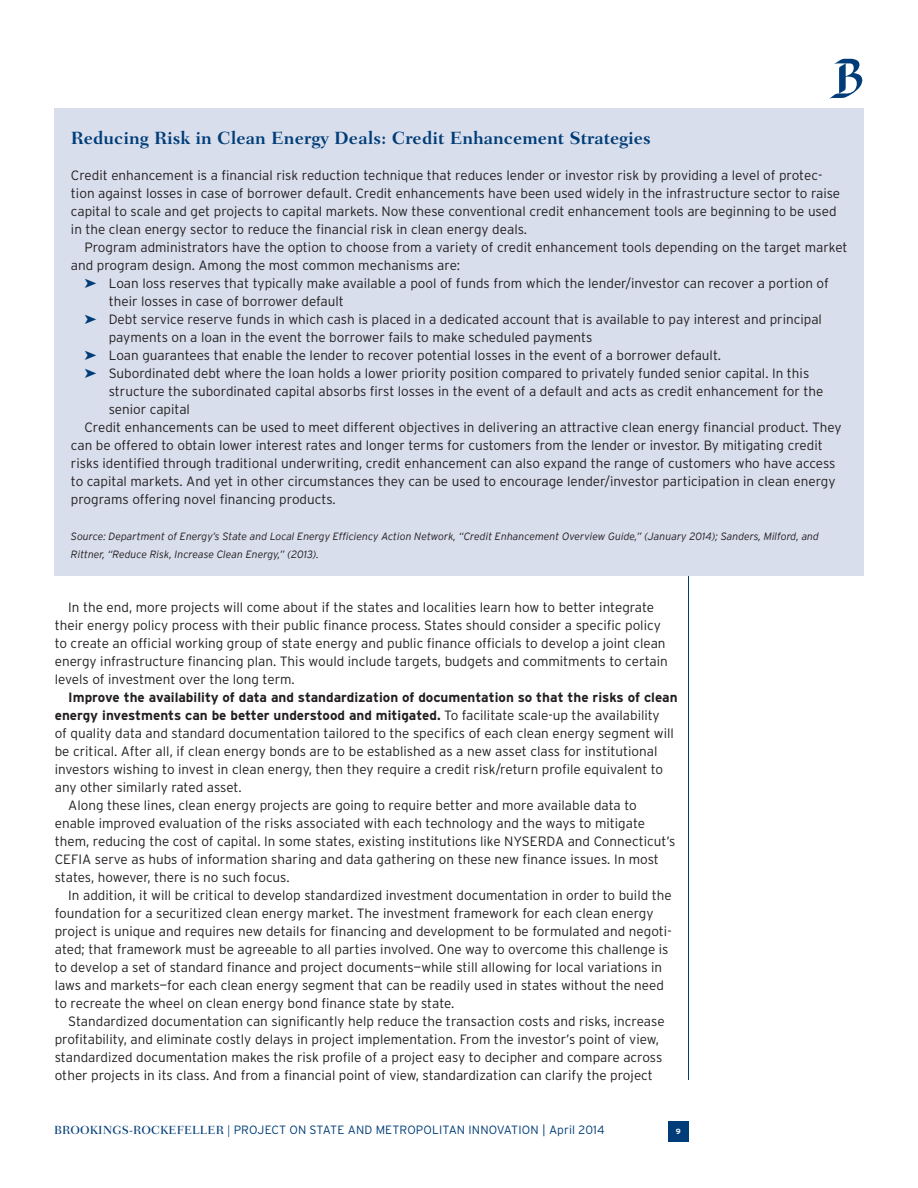
<style>
.page{position:relative;width:918px;height:1188px;background:#fff}
.page>*{position:absolute;margin:0;border:0;box-sizing:border-box;transform-origin:0 0}
.Head_Findings{font:700 18px "Fairfield LH";color:#003d78}
.Body{font:300 13.5px/18px "Interstate";color:#231f20}
.Findings_Text{font:300 13.5px/18px "Interstate";color:#231f20}
.Body_Bulleted_Sideb{font:300 13.5px/18px "Interstate";color:#231f20}
.t1{font:300 12px "Interstate";letter-spacing:.01em;color:#003d78}
.Source_copy{font:italic 300 10.5px/18px "Interstate";color:#231f20}
.t2{font:700 7.5px "Interstate";color:#fff}
.s1{color:#003d78}
.s2{font-weight:700}
.s3{font-family:"Fairfield LH";font-weight:500}
</style>
<div class="page">
<div style="left:668px;top:1121px;width:20px;height:20px;background:#003d78"></div>
<hr style="left:688px;top:108px;width:1px;height:972px;background:#003d78">
<svg style="left:829px;top:59px;width:33px;height:40px"></svg>
<div style="left:55px;top:108px;width:809px;height:468px;background:#d9deec"></div>
<p class="Head_Findings" style="left:71px;top:128px;width:581px">Reducing Risk in Clean Energy Deals: Credit Enhancement Strategies</p>
<p class="Findings_Text" style="left:71px;top:166px;width:771px">Credit enhancement is a financial risk reduction technique that reduces lender or investor risk by providing a level of protec&shy;tion against losses in case of borrower default. Credit enhancements have been used widely in the infrastructure sector to raise capital to scale and get projects to capital markets. Now these conventional credit enhancement tools are beginning to be used in the clean energy sector to reduce the financial risk in clean energy deals.</p>
<p class="Findings_Text" style="left:71px;top:238px;width:778px;text-indent:14px">Program administrators have the option to choose from a variety of credit enhancement tools depending on the target market and program design. Among the most common mechanisms are:</p>
<p class="Body_Bulleted_Sideb" style="left:109px;top:274px;width:722px;text-indent:-24px"><span class="s1">➤</span> Loan loss reserves that typically make available a pool of funds from which the lender/investor can recover a portion of their losses in case of borrower default</p>
<p class="Body_Bulleted_Sideb" style="left:109px;top:310px;width:715px;text-indent:-24px"><span class="s1">➤</span> Debt service reserve funds in which cash is placed in a dedicated account that is available to pay interest and principal payments on a loan in the event the borrower fails to make scheduled payments</p>
<p class="Body_Bulleted_Sideb" style="left:84px;top:346px;width:638px"><span class="s1">➤</span> Loan guarantees that enable the lender to recover potential losses in the event of a borrower default.</p>
<p class="Body_Bulleted_Sideb" style="left:109px;top:364px;width:716px;text-indent:-24px"><span class="s1">➤</span> Subordinated debt where the loan holds a lower priority position compared to privately funded senior capital. In this structure the subordinated capital absorbs first losses in the event of a default and acts as credit enhancement for the senior capital</p>
<p class="Findings_Text" style="left:71px;top:418px;width:772px;text-indent:14px">Credit enhancements can be used to meet different objectives in delivering an attractive clean energy financial product. They can be offered to obtain lower interest rates and longer terms for customers from the lender or investor. By mitigating credit risks identified through traditional underwriting, credit enhancement can also expand the range of customers who have access to capital markets. And yet in other circumstances they can be used to encourage lender/investor participation in clean energy programs offering novel financing products.</p>
<p class="Source_copy" style="left:71px;top:527px;width:750px">Source: Department of Energy’s State and Local Energy Efficiency Action Network, “Credit Enhancement Overview Guide,” (January 2014); Sanders, Milford, and<br>Rittner, “Reduce Risk, Increase Clean Energy,” (2013).</p>
<p class="Body" style="left:55px;top:598px;width:615px;text-indent:14px">In the end, more projects will come about if the states and localities learn how to better integrate their energy policy process with their public finance process. States should consider a specific policy to create an official working group of state energy and public finance officials to develop a joint clean energy infrastructure financing plan. This would include targets, budgets and commitments to certain levels of investment over the long term.</p>
<p class="Body" style="left:55px;top:688px;width:624px;text-indent:14px"><span class="s2">Improve the availability of data and standardization of documentation so that the risks of clean energy investments can be better understood and mitigated.</span> To facilitate scale-up the availability<br>of quality data and standard documentation tailored to the specifics of each clean energy segment will be critical. After all, if clean energy bonds are to be established as a new asset class for institutional investors wishing to invest in clean energy, then they require a credit risk/return profile equivalent to any other similarly rated asset.</p>
<p class="Body" style="left:55px;top:796px;width:622px;text-indent:14px">Along these lines, clean energy projects are going to require better and more available data to enable improved evaluation of the risks associated with each technology and the ways to mitigate them, reducing the cost of capital. In some states, existing institutions like NYSERDA and Connecticut’s CEFIA serve as hubs of information sharing and data gathering on these new finance issues. In most states, however, there is no such focus.</p>
<p class="Body" style="left:55px;top:886px;width:619px;text-indent:14px">In addition, it will be critical to develop standardized investment documentation in order to build the foundation for a securitized clean energy market. The investment framework for each clean energy project is unique and requires new details for financing and development to be formulated and negoti&shy;ated; that framework must be agreeable to all parties involved. One way to overcome this challenge is to develop a set of standard finance and project documents—while still allowing for local variations in laws and markets—for each clean energy segment that can be readily used in states without the need to recreate the wheel on clean energy bond finance state by state.</p>
<p class="Body" style="left:55px;top:1012px;width:611px;text-indent:14px">Standardized documentation can significantly help reduce the transaction costs and risks, increase profitability, and eliminate costly delays in project implementation. From the investor’s point of view, standardized documentation makes the risk profile of a project easy to decipher and compare across other projects in its class. And from a financial point of view, standardization can clarify the project</p>
<p class="t1" style="left:54px;top:1123px;width:552px"><span class="s3">BROOKINGS-ROCKEFELLER |</span> PROJECT ON STATE AND METROPOLITAN INNOVATION | April 2014</p>
<p class="t2" style="left:676px;top:1127px;width:6px">9</p>
</div>
